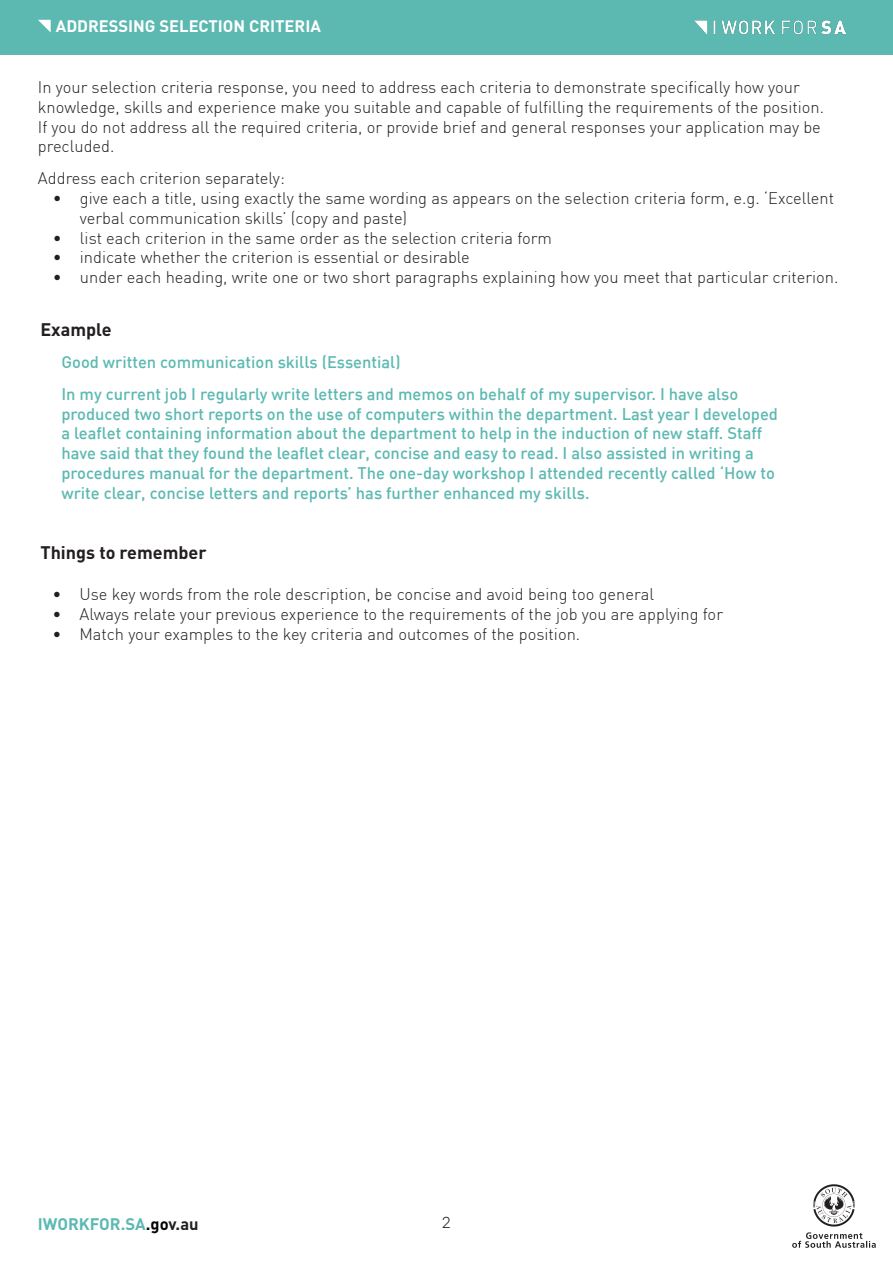
<style>
.page{position:relative;width:893px;height:1263px;background:#fff}
.page>*{position:absolute;margin:0;border:0;box-sizing:border-box;transform-origin:0 0}
.t1{font:700 18px "DIN";color:#231f20}
.t2{font:18px "DIN Light Alternate";color:#231f20}
.t3{font:300 16.5px/19.8px "DIN";color:#231f20}
.t4{font:500 16.5px/19.8px "DIN";color:#5cb9b2}
.t5{font:700 16.5px "DIN";color:#fff}
.t6{font:700 16.5px "DIN";color:#5cb9b2}
.s1{color:#040503}
.s2{color:#231f20}
</style>
<div class="page">
<div style="left:0;top:0;width:893px;height:54px;background:#5cb9b2"></div>
<img style="left:694px;top:20px;width:151px;height:15px">
<svg style="left:38px;top:20px;width:13px;height:13px"></svg>
<img style="left:792px;top:1185px;width:83px;height:62px">
<p class="t5" style="left:56px;top:15px;width:267px">ADDRESSING SELECTION CRITERIA</p>
<p class="t3" style="left:38px;top:77px;width:788px">In your selection criteria response, you need to address each criteria to demonstrate specifically how your knowledge, skills and experience make you suitable and capable of fulfilling the requirements of the position.<br>If you do not address all the required criteria, or provide brief and general responses your application may be precluded.</p>
<p class="t3" style="left:38px;top:168px;width:248px">Address each criterion separately:</p>
<p class="t3" style="left:80px;top:188px;width:756px;text-indent:-27px">• give each a title, using exactly the same wording as appears on the selection criteria form, e.g. ‘Excellent verbal communication skills’ (copy and paste)</p>
<p class="t3" style="left:53px;top:228px;width:500px">• list each criterion in the same order as the selection criteria form</p>
<p class="t3" style="left:53px;top:247px;width:418px">• indicate whether the criterion is essential or desirable</p>
<p class="t3" style="left:53px;top:267px;width:787px">• under each heading, write one or two short paragraphs explaining how you meet that particular criterion.</p>
<p class="t1" style="left:40px;top:318px;width:73px">Example</p>
<p class="t4" style="left:61px;top:346px;width:678px;line-height:31.8px">Good written communication skills (Essential)<br>In my current job I regularly write letters and memos on behalf of my supervisor. I have also</p>
<p class="t4" style="left:61px;top:403px;width:718px">produced two short reports on the use of computers within the department. Last year I developed a leaflet containing information about the department to help in the induction of new staff. Staff have said that they found the leaflet clear, concise and easy to read. I also assisted in writing a procedures manual for the department. The one-day workshop I attended recently called ‘How to write clear, concise letters and reports’ has further enhanced my skills.</p>
<p class="t1" style="left:40px;top:541px;width:168px">Things to remember</p>
<p class="t3" style="left:52px;top:584px;width:603px">• Use key words from the role description, be concise and avoid being too general</p>
<p class="t3" style="left:52px;top:604px;width:672px">• Always relate your previous experience to the requirements of the job you are applying for</p>
<p class="t3" style="left:52px;top:624px;width:529px">• Match your examples to the key criteria and outcomes of the position.</p>
<p class="t6" style="left:38px;top:1213px;width:162px">IWORKFOR.SA<span class="s1">.go</span><span class="s2">v.au</span></p>
<p class="t2" style="left:442px;top:1210px;width:10px">2</p>
</div>
